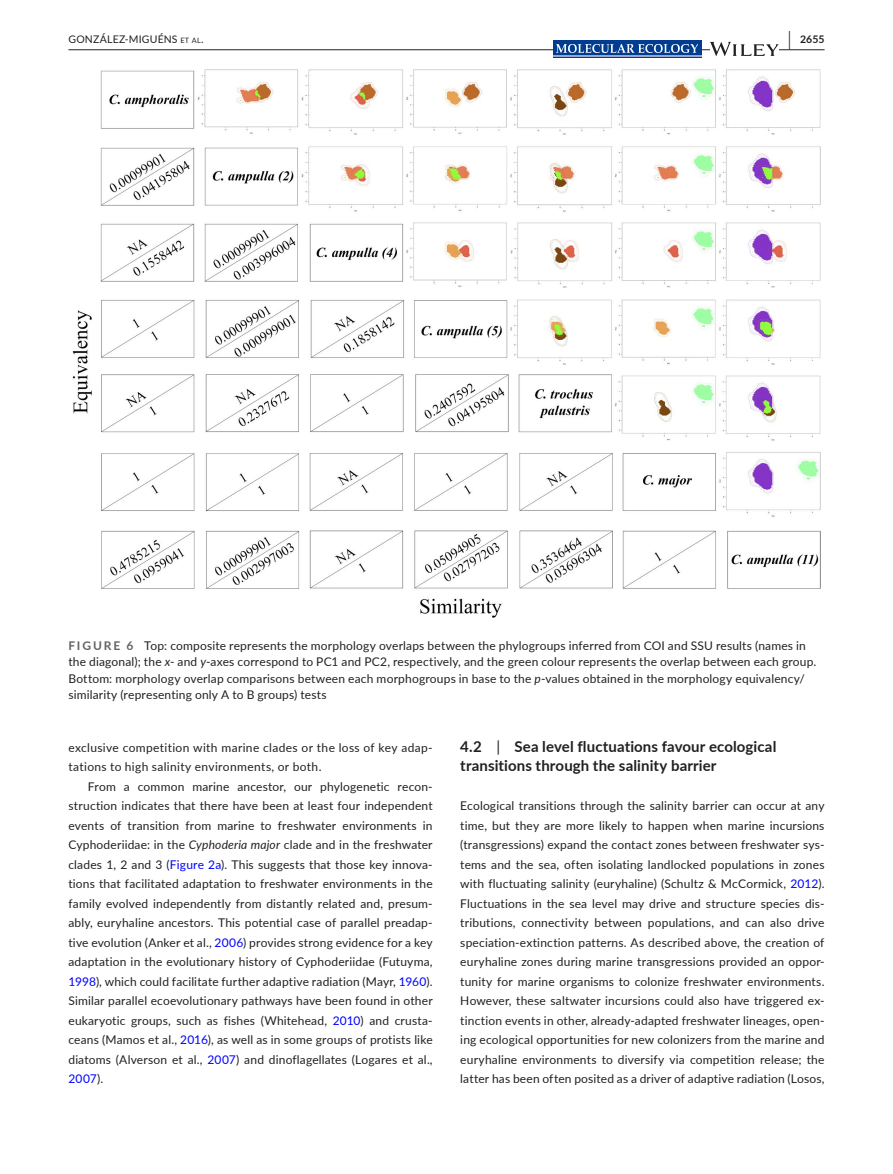
<style>
.page{position:relative;width:893px;height:1174px;background:#fff}
.page>*{position:absolute;margin:0;border:0;box-sizing:border-box;transform-origin:0 0}
.t1{font:700 15px/19.5px "Lato";letter-spacing:.01em;color:#231f20}
.t2{font:12px/19.5px "Lato";letter-spacing:.015em;color:#231f20}
.t3{font:10.5px "Lato";letter-spacing:.02em;color:#231f20}
.t4{font:700 10.5px "Lato";color:#231f20}
.s1{font-style:inherit}
.s2{font-size:7.35px}
.s3{font-size:19.5px}
.s4{font-weight:700;color:#636366}
.s5{font-style:italic}
.s6{color:#00f}
.s7{font-weight:400}
</style>
<div class="page">
<hr style="left:68px;top:49px;width:756px;height:1px;background:#231f20">
<div style="left:553px;top:41px;width:148px;height:17px;background:#003d91"></div>
<img style="left:556px;top:44px;width:142px;height:8px">
<hr style="left:553px;top:55px;width:148px;height:2px;background:#96a6d0">
<svg style="left:710px;top:42px;width:69px;height:14px"></svg>
<img style="left:72px;top:69px;width:749px;height:549px">
<p class="t3" style="left:68px;top:31px;width:137px">GONZ<span class="s1">Á</span>LEZ-MIGU<span class="s1">É</span>NS <span class="s2">et al</span>.</p>
<p class="t4" style="left:789px;top:31px;width:37px"><span class="s3">|</span> 2655</p>
<p class="t2" style="left:68px;top:637px;width:749px;line-height:16.5px"><span class="s4">FIGURE 6</span> Top: composite represents the morphology overlaps between the phylogroups inferred from COI and SSU results (names in the diagonal); the <span class="s5">x</span>- and <span class="s5">y</span>-axes correspond to PC1 and PC2, respectively, and the green colour represents the overlap between each group.<br>Bottom: morphology overlap comparisons between each morphogroups in base to the <span class="s5">p</span>-values obtained in the morphology equivalency/ similarity (representing only A to B groups) tests</p>
<p class="t2" style="left:68px;top:737px;width:366px">exclusive competition with marine clades or the loss of key adap&shy;tations to high salinity environments, or both.</p>
<p class="t2" style="left:68px;top:776px;width:366px;text-align:justify;text-indent:20px">From a common marine ancestor, our phylogenetic recon&shy;struction indicates that there have been at least four independent events of transition from marine to freshwater environments in Cyphoderiidae: in the <span class="s5">Cyphoderia major</span> clade and in the freshwater clades 1, 2 and 3 (<span class="s6">Figure 2a</span>). This suggests that those key innova&shy;tions that facilitated adaptation to freshwater environments in the family evolved independently from distantly related and, presum&shy;ably, euryhaline ancestors. This potential case of parallel preadap&shy;tive evolution (Anker et al., <span class="s6">2006</span>) provides strong evidence for a key adaptation in the evolutionary history of Cyphoderiidae (Futuyma, <span class="s6">1998</span>), which could facilitate further adaptive radiation (Mayr, <span class="s6">1960</span>).<br>Similar parallel ecoevolutionary pathways have been found in other eukaryotic groups, such as fishes (Whitehead, <span class="s6">2010</span>) and crusta&shy;ceans (Mamos et al., <span class="s6">2016</span>), as well as in some groups of protists like diatoms (Alverson et al., <span class="s6">2007</span>) and dinoflagellates (Logares et al., <span class="s6">2007</span>).</p>
<p class="t1" style="left:460px;top:736px;width:318px">4.2 <span class="s7">|</span> Sea level fluctuations favour ecological transitions through the salinity barrier</p>
<p class="t2" style="left:460px;top:795px;width:366px;text-align:justify">Ecological transitions through the salinity barrier can occur at any time, but they are more likely to happen when marine incursions (transgressions) expand the contact zones between freshwater sys&shy;tems and the sea, often isolating landlocked populations in zones with fluctuating salinity (euryhaline) (Schultz &amp; McCormick, <span class="s6">2012</span>).<br>Fluctuations in the sea level may drive and structure species dis&shy;tributions, connectivity between populations, and can also drive speciation-extinction patterns. As described above, the creation of euryhaline zones during marine transgressions provided an oppor&shy;tunity for marine organisms to colonize freshwater environments.<br>However, these saltwater incursions could also have triggered ex&shy;tinction events in other, already-adapted freshwater lineages, open&shy;ing ecological opportunities for new colonizers from the marine and euryhaline environments to diversify via competition release; the latter has been often posited as a driver of adaptive radiation (Losos,</p>
</div>
